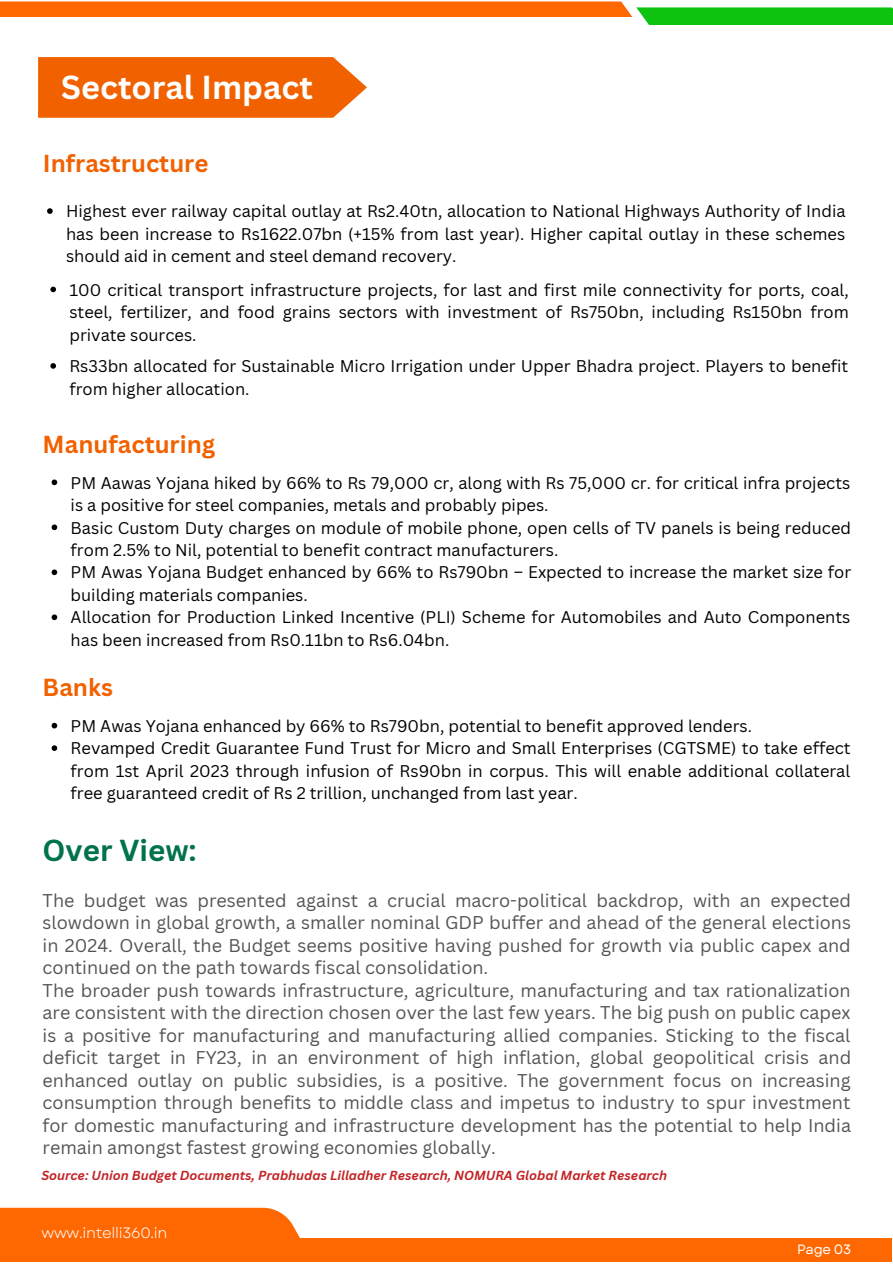
<style>
.page{position:relative;width:893px;height:1264px;background:#fff}
.page>*{position:absolute;margin:0;border:0;box-sizing:border-box;transform-origin:0 0}
.t1{font:700 32.4px "Canva Sans";color:#fff}
.t2{font:700 29.55px "Canva Sans";color:#00724c}
.t3{font:700 24px "Canva Sans";color:#f16100}
.t4{font:18px/22.5px "Canva Sans";color:#545454}
.t5{font:16.5px/22.5px "Canva Sans";color:#000}
.t6{font:15px "Garet";letter-spacing:-.02em;color:#fff}
.t7{font:13.5px "Garet";letter-spacing:-.02em;color:#fff}
.t8{font:italic 700 12.75px "Canva Sans";color:#c32427}
</style>
<div class="page">
<div style="left:0;top:1238px;width:891px;height:23px;background:#ff6700"></div>
<div style="left:0;top:1207px;width:300px;height:31px;background:#ff6700"></div>
<svg style="left:0;top:2px;width:892px;height:23px"></svg>
<svg style="left:52px;top:479px;width:5px;height:6px"></svg>
<svg style="left:52px;top:524px;width:5px;height:6px"></svg>
<svg style="left:52px;top:569px;width:5px;height:6px"></svg>
<svg style="left:52px;top:614px;width:5px;height:6px"></svg>
<svg style="left:52px;top:722px;width:5px;height:6px"></svg>
<svg style="left:52px;top:745px;width:5px;height:6px"></svg>
<svg style="left:50px;top:286px;width:6px;height:6px"></svg>
<svg style="left:50px;top:363px;width:6px;height:6px"></svg>
<svg style="left:47px;top:208px;width:6px;height:6px"></svg>
<svg style="left:38px;top:57px;width:329px;height:61px"></svg>
<h1 class="t1" style="left:61px;top:64px;width:253px">Sectoral Impact</h1>
<h3 class="t3" style="left:43px;top:146px;width:167px">Infrastructure</h3>
<p class="t5" style="left:66px;top:200px;width:781px;text-align:justify">Highest ever railway capital outlay at Rs2.40tn, allocation to National Highways Authority of India has been increase to Rs1622.07bn (+15% from last year). Higher capital outlay in these schemes should aid in cement and steel demand recovery.</p>
<p class="t5" style="left:69px;top:278px;width:780px;text-align:justify">100 critical transport infrastructure projects, for last and first mile connectivity for ports, coal, steel, fertilizer, and food grains sectors with investment of Rs750bn, including Rs150bn from private sources.</p>
<p class="t5" style="left:69px;top:354px;width:780px">Rs33bn allocated for Sustainable Micro Irrigation under Upper Bhadra project. Players to benefit from higher allocation.</p>
<h3 class="t3" style="left:43px;top:427px;width:174px">Manufacturing</h3>
<p class="t5" style="left:71px;top:471px;width:782px">PM Aawas Yojana hiked by 66% to Rs 79,000 cr, along with Rs 75,000 cr. for critical infra projects is a positive for steel companies, metals and probably pipes.<br>Basic Custom Duty charges on module of mobile phone, open cells of TV panels is being reduced from 2.5% to Nil, potential to benefit contract manufacturers.<br>PM Awas Yojana Budget enhanced by 66% to Rs790bn – Expected to increase the market size for building materials companies.<br>Allocation for Production Linked Incentive (PLI) Scheme for Automobiles and Auto Components has been increased from Rs0.11bn to Rs6.04bn.</p>
<h3 class="t3" style="left:43px;top:670px;width:72px">Banks</h3>
<p class="t5" style="left:71px;top:714px;width:781px">PM Awas Yojana enhanced by 66% to Rs790bn, potential to benefit approved lenders.<br>Revamped Credit Guarantee Fund Trust for Micro and Small Enterprises (CGTSME) to take effect from 1st April 2023 through infusion of Rs90bn in corpus. This will enable additional collateral free guaranteed credit of Rs 2 trillion, unchanged from last year.</p>
<h2 class="t2" style="left:43px;top:829px;width:156px">Over View:</h2>
<p class="t4" style="left:43px;top:888px;width:810px">The budget was presented against a crucial macro-political backdrop, with an expected slowdown in global growth, a smaller nominal GDP buffer and ahead of the general elections in 2024. Overall, the Budget seems positive having pushed for growth via public capex and continued on the path towards fiscal consolidation.<br>The broader push towards infrastructure, agriculture, manufacturing and tax rationalization are consistent with the direction chosen over the last few years. The big push on public capex is a positive for manufacturing and manufacturing allied companies. Sticking to the fiscal deficit target in FY23, in an environment of high inflation, global geopolitical crisis and enhanced outlay on public subsidies, is a positive. The government focus on increasing consumption through benefits to middle class and impetus to industry to spur investment for domestic manufacturing and infrastructure development has the potential to help India remain amongst fastest growing economies globally.</p>
<p class="t8" style="left:41px;top:1166px;width:627px">Source: Union Budget Documents, Prabhudas Lilladher Research, NOMURA Global Market Research</p>
<p class="t6" style="left:41px;top:1221px;width:127px">www.intelli360.in</p>
<p class="t7" style="left:797px;top:1239px;width:55px">Page 03</p>
</div>
